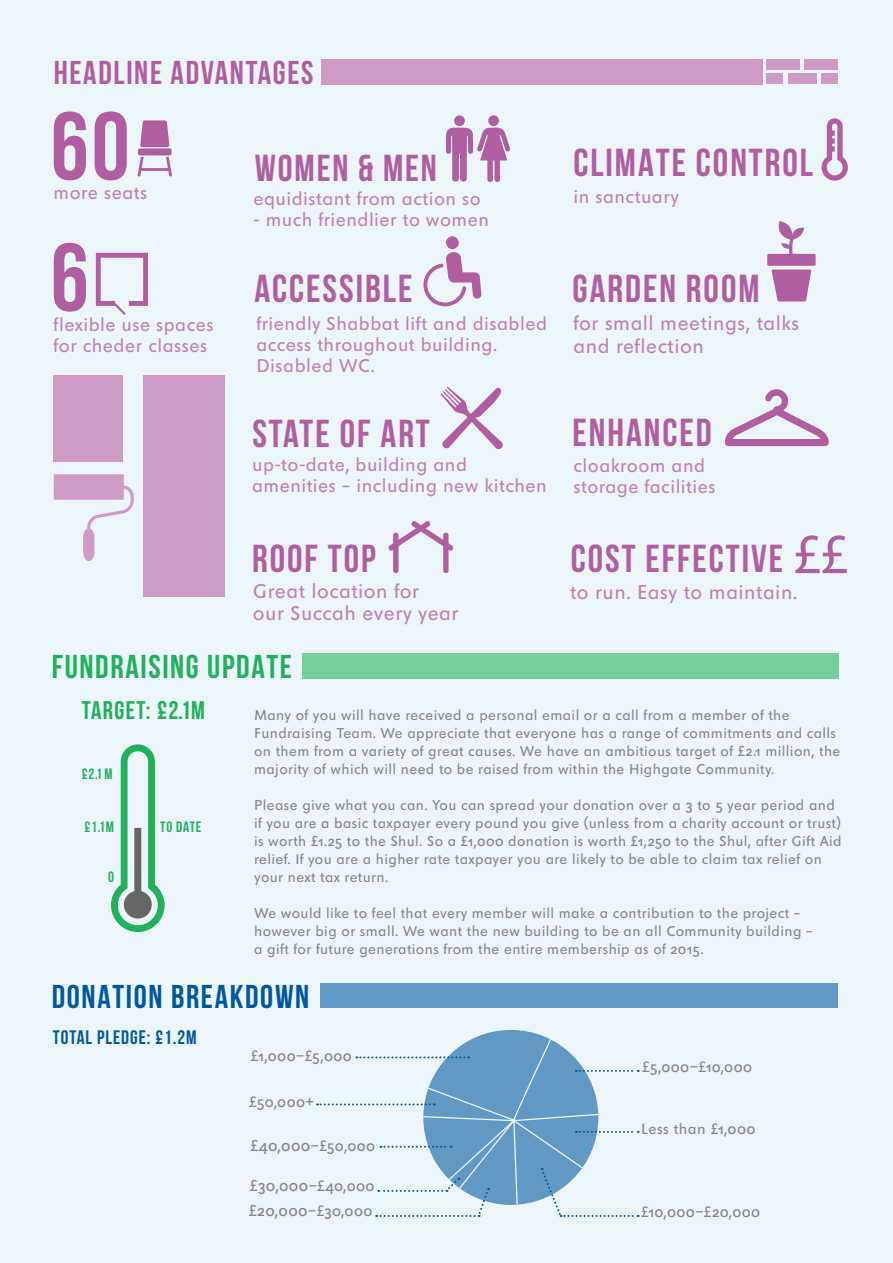
<style>
.page{position:relative;width:893px;height:1263px;background:#ebf5fa}
.page>*{position:absolute;margin:0;border:0;box-sizing:border-box;transform-origin:0 0}
.t1{font:700 96.15px/131.2px "Bebas Neue";color:#b05ea1}
.t2{font:700 39px "Bebas Neue";letter-spacing:.05em;color:#b05ea1}
.t3{font:700 37.5px "Bebas Neue";letter-spacing:.05em;color:#b05ea1}
.t4{font:700 33px "Bebas Neue";letter-spacing:.05em;color:#b05ea1}
.t5{font:700 33px "Bebas Neue";letter-spacing:.05em;color:#21b05c}
.t6{font:700 33px "Bebas Neue";letter-spacing:.05em;color:#0059a0}
.t7{font:700 25.5px "Bebas Neue";letter-spacing:.05em;color:#21b05c}
.t8{font:21px/22.5px "Superla";letter-spacing:.025em;color:#c07eb4}
.t9{font:19.5px/21px "Superla";letter-spacing:.025em;color:#c07eb4}
.t10{font:700 19.5px "Bebas Neue";letter-spacing:.05em;color:#0059a0}
.t11{font:15.75px "Superla";letter-spacing:.025em;color:#878387}
.t12{font:15px/18px "Superla";letter-spacing:.025em;color:#878387}
.t13{font:700 15px "Bebas Neue";letter-spacing:.05em;color:#21b05c}
.s1{font-size:16.5px}
</style>
<div class="page">
<div style="left:321px;top:59px;width:442px;height:25px;background:#ce9bc5"></div>
<div style="left:54px;top:375px;width:69px;height:86px;background:#ce9bc5"></div>
<div style="left:143px;top:375px;width:82px;height:221px;background:#ce9bc5"></div>
<div style="left:788px;top:73px;width:29px;height:11px;background:#ce9bc5"></div>
<div style="left:767px;top:73px;width:16px;height:11px;background:#ce9bc5"></div>
<div style="left:821px;top:73px;width:17px;height:11px;background:#ce9bc5"></div>
<div style="left:767px;top:59px;width:33px;height:11px;background:#ce9bc5"></div>
<div style="left:805px;top:59px;width:33px;height:11px;background:#ce9bc5"></div>
<svg style="left:140px;top:120px;width:29px;height:27px"></svg>
<div style="left:138px;top:148px;width:34px;height:7px;background:#b05ea1;border-radius:2px"></div>
<svg style="left:138px;top:157px;width:34px;height:19px"></svg>
<div style="left:454px;top:115px;width:11px;height:11px;background:#b05ea1;border-radius:50%"></div>
<svg style="left:446px;top:128px;width:64px;height:54px"></svg>
<div style="left:488px;top:115px;width:11px;height:11px;background:#b05ea1;border-radius:50%"></div>
<svg style="left:821px;top:118px;width:27px;height:63px"></svg>
<svg style="left:767px;top:221px;width:49px;height:80px"></svg>
<svg style="left:725px;top:389px;width:104px;height:57px"></svg>
<div style="left:302px;top:653px;width:536px;height:25px;background:#76ce9a"></div>
<div style="left:320px;top:983px;width:518px;height:25px;background:#6198c4"></div>
<svg style="left:111px;top:744px;width:54px;height:188px"></svg>
<svg style="left:423px;top:236px;width:59px;height:70px"></svg>
<svg style="left:54px;top:474px;width:80px;height:87px"></svg>
<svg style="left:440px;top:387px;width:63px;height:62px"></svg>
<svg style="left:388px;top:521px;width:66px;height:52px"></svg>
<svg style="left:795px;top:535px;width:52px;height:38px"></svg>
<svg style="left:96px;top:253px;width:52px;height:62px"></svg>
<svg style="left:317px;top:1035px;width:322px;height:182px"></svg>
<h3 class="t4" style="left:54px;top:55px;width:261px">HEADLINE ADVANTAGES</h3>
<h1 class="t1" style="left:51px;top:80px;width:81px">60<br>6</h1>
<h3 class="t3" style="left:255px;top:147px;width:184px">WOMEN &amp; MEN</h3>
<h3 class="t9" style="left:54px;top:182px;width:95px">more seats</h3>
<h3 class="t9" style="left:253px;top:188px;width:229px">equidistant from action so</h3>
<h3 class="t9" style="left:253px;top:209px;width:237px">- much friendlier to women</h3>
<h2 class="t2" style="left:255px;top:267px;width:159px">ACCESSIBLE</h2>
<h2 class="t2" style="left:573px;top:142px;width:241px">CLIMATE CONTROL</h2>
<h3 class="t9" style="left:573px;top:187px;width:107px">in sanctuary</h3>
<h2 class="t2" style="left:573px;top:267px;width:188px">GARDEN ROOM</h2>
<h3 class="t9" style="left:54px;top:315px;width:162px">flexible use spaces for cheder classes</h3>
<h3 class="t9" style="left:256px;top:314px;width:292px">friendly Shabbat lift and disabled access throughout building.<br>Disabled WC.</h3>
<h3 class="t8" style="left:573px;top:313px;width:227px">for small meetings, talks and reflection</h3>
<h2 class="t2" style="left:252px;top:412px;width:179px">STATE OF ART</h2>
<h2 class="t2" style="left:573px;top:411px;width:141px">ENHANCED</h2>
<h3 class="t9" style="left:252px;top:454px;width:296px">up-to-date, building and amenities – including new kitchen</h3>
<h3 class="t9" style="left:573px;top:455px;width:144px">cloakroom and storage facilities</h3>
<h2 class="t2" style="left:252px;top:537px;width:125px">ROOF TOP</h2>
<h2 class="t2" style="left:571px;top:537px;width:214px">COST EFFECTIVE</h2>
<h3 class="t8" style="left:253px;top:580px;width:207px">Great location for<br>our Succah every year</h3>
<h3 class="t8" style="left:570px;top:581px;width:229px">to run. Easy to maintain.</h3>
<h3 class="t5" style="left:52px;top:649px;width:242px">FUNDRAISING UPDATE</h3>
<h3 class="t7" style="left:82px;top:696px;width:124px">TARGET: £2.1M</h3>
<p class="t13" style="left:82px;top:766px;width:32px">£2.1 M</p>
<p class="t13" style="left:84px;top:819px;width:31px">£1.1M</p>
<p class="t13" style="left:108px;top:868px;width:7px">0</p>
<p class="t13" style="left:160px;top:818px;width:43px">TO DATE</p>
<p class="t12" style="left:254px;top:707px;width:588px">Many of you will have received a personal email or a call from a member of the Fundraising Team. We appreciate that everyone has a range of commitments and calls on them from a variety of great causes. We have an ambitious target of £2.1 million, the majority of which will need to be raised from within the Highgate Community.</p>
<p class="t12" style="left:254px;top:797px;width:589px">Please give what you can. You can spread your donation over a 3 to 5 year period and if you are a basic taxpayer every pound you give (unless from a charity account or trust) is worth £1.25 to the Shul. So a £1,000 donation is worth £1,250 to the Shul, after Gift Aid relief. If you are a higher rate taxpayer you are likely to be able to claim tax relief on your next tax return.</p>
<p class="t12" style="left:254px;top:905px;width:560px">We would like to feel that every member will make a contribution to the project – however big or small. We want the new building to be an all Community building – a gift for future generations from the entire membership as of 2015.</p>
<h3 class="t6" style="left:52px;top:978px;width:259px">DONATION BREAKDOWN</h3>
<h3 class="t10" style="left:53px;top:1026px;width:145px">TOTAL PLEDGE: £1.2M</h3>
<p class="t11" style="left:251px;top:1048px;width:103px">£1,000—£5,000</p>
<p class="t11" style="left:249px;top:1094px;width:66px">£50,000+</p>
<p class="t11" style="left:250px;top:1138px;width:126px"><span class="s1">£40,000</span>—£50,000</p>
<p class="t11" style="left:250px;top:1178px;width:126px"><span class="s1">£30,000</span>—£40,000</p>
<p class="t11" style="left:642px;top:1059px;width:112px">£5,000—£10,000</p>
<p class="t11" style="left:641px;top:1121px;width:116px">Less than £1,000</p>
<p class="t11" style="left:249px;top:1203px;width:125px"><span class="s1">£20,000</span>—£30,000</p>
<p class="t11" style="left:641px;top:1204px;width:121px">£10,000—£20,000</p>
</div>
